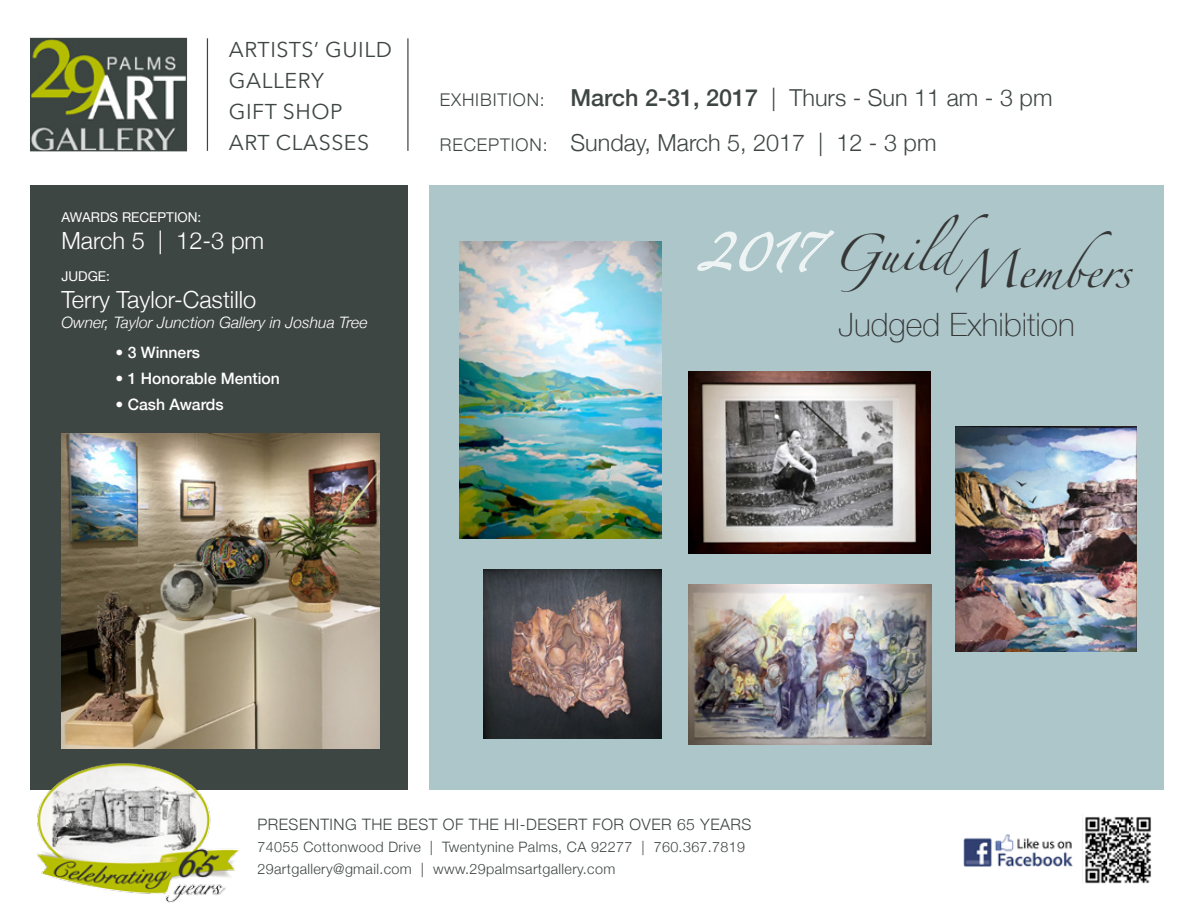
<style>
.page{position:relative;width:1188px;height:918px;background:#fff}
.page>*{position:absolute;margin:0;border:0;box-sizing:border-box;transform-origin:0 0}
.t1{font:33.15px "Zapfino";color:#363636}
.t2{font:100 32.1px "Helvetica Neue";color:#363636}
.t3{font:300 23.7px "Helvetica Neue";color:#fff}
.t4{font:300 23.4px/44.8px "Helvetica Neue";color:#3e4643}
.t5{font:21.45px/31.2px "Avenir Next";letter-spacing:.025em;color:#3e4643}
.t6{font:300 15.75px "Helvetica Neue";letter-spacing:.03em;color:#3e4543}
.t7{font:italic 300 15.75px "Helvetica Neue";color:#fff}
.t8{font:500 15.75px "Helvetica Neue";color:#fff}
.t9{font:300 14.4px/22px "Helvetica Neue";letter-spacing:.025em;color:#3e4643}
.t10{font:13.5px "Helvetica Neue";color:#fff}
.s1{font-size:17.55px}
.s2{font-weight:500}
.s3{font-size:33px;color:#fff}
</style>
<div class="page">
<hr style="left:207px;top:38px;width:1px;height:113px;background:#3e4643">
<hr style="left:407px;top:38px;width:2px;height:113px;background:#3e4643">
<div style="left:30px;top:185px;width:378px;height:604px;background:#3e4643"></div>
<div style="left:429px;top:185px;width:735px;height:604px;background:#acc6c9"></div>
<img style="left:1085px;top:816px;width:66px;height:68px">
<img style="left:963px;top:834px;width:110px;height:33px">
<img style="left:33px;top:763px;width:208px;height:140px">
<img style="left:955px;top:427px;width:182px;height:225px">
<img style="left:688px;top:371px;width:243px;height:183px">
<img style="left:688px;top:584px;width:243px;height:160px">
<img style="left:460px;top:241px;width:201px;height:298px">
<img style="left:484px;top:569px;width:177px;height:169px">
<img style="left:62px;top:434px;width:318px;height:315px">
<svg style="left:697px;top:230px;width:138px;height:43px"></svg>
<img style="left:32px;top:40px;width:153px;height:109px">
<div style="left:30px;top:38px;width:157px;height:113px;border:1px solid #3e4643"></div>
<h3 class="t5" style="left:229px;top:33px;width:165px">ARTISTS’ GUILD<br>GALLERY<br>GIFT SHOP<br>ART CLASSES</h3>
<p class="t10" style="left:61px;top:207px;width:141px">AWARDS RECEPTION:</p>
<h3 class="t3" style="left:61px;top:221px;width:204px">March 5 | 12-3 pm</h3>
<p class="t10" style="left:61px;top:266px;width:50px">JUDGE:</p>
<h3 class="t3" style="left:61px;top:280px;width:196px">Terry Taylor-Castillo</h3>
<p class="t7" style="left:61px;top:310px;width:308px">Owner, Taylor Junction Gallery in Joshua Tree</p>
<p class="t8" style="left:115px;top:340px;width:86px">• 3 Winners</p>
<p class="t8" style="left:115px;top:366px;width:166px">• 1 Honorable Mention</p>
<p class="t8" style="left:115px;top:392px;width:110px">• Cash Awards</p>
<h3 class="t4" style="left:440px;top:73px;width:614px"><span class="s1">EXHIBITION:</span> <span class="s2">March 2-31, 2017</span> | Thurs - Sun 11 am - 3 pm<br><span class="s1">RECEPTION:</span> Sunday, March 5, 2017 | 12 - 3 pm</h3>
<h1 class="t1" style="left:698px;top:240px;width:292px"><span class="s3">2017</span> Guild</h1>
<h1 class="t1" style="left:955px;top:257px;width:178px">Members</h1>
<h2 class="t2" style="left:839px;top:300px;width:238px">Judged Exhibition</h2>
<p class="t6" style="left:257px;top:812px;width:496px">PRESENTING THE BEST OF THE HI-DESERT FOR OVER 65 YEARS</p>
<p class="t9" style="left:257px;top:835px;width:489px">74055 Cottonwood Drive | Twentynine Palms, CA 92277 | 760.367.7819<br>29artgallery@gmail.com | www.29palmsartgallery.com</p>
</div>
